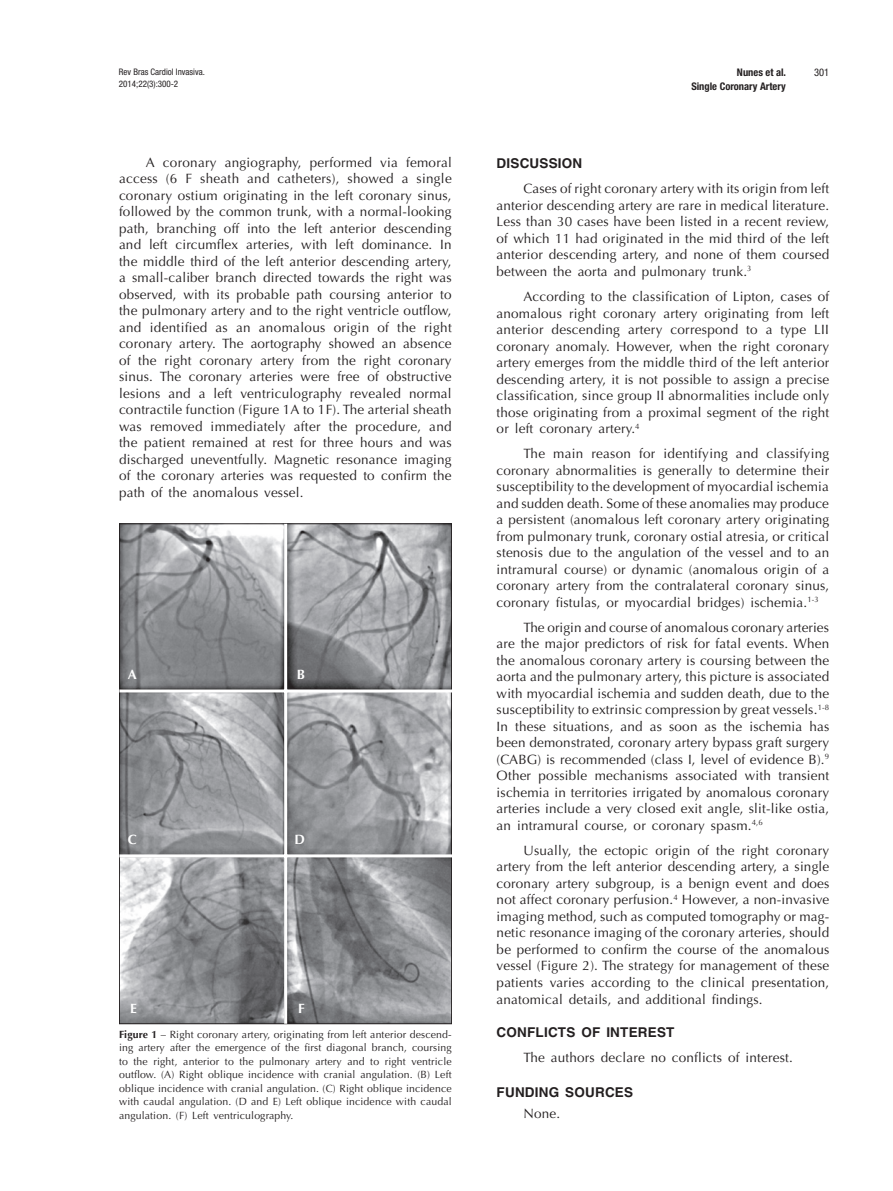
<style>
.page{position:relative;width:893px;height:1191px;background:#fff}
.page>*{position:absolute;margin:0;border:0;box-sizing:border-box;transform-origin:0 0}
.t1{font:13.5px/16.5px "Optima LT Std";letter-spacing:.015em;color:#231f20;text-align:justify}
.t2{font:700 13.5px "Helvetica";letter-spacing:.015em;color:#231f20}
.t3{font:700 13.5px "Optima LT Std";color:#fff}
.t4{font:10.5px/13.5px "Optima LT Std";letter-spacing:.015em;color:#231f20;text-align:justify}
.t5{font:700 condensed 10.5px/13.5px "Helvetica Neue";color:#231f20;text-align:right}
.t6{font:condensed 10.5px "Helvetica Neue";color:#231f20}
.t7{font:condensed 9px/12px "Helvetica Neue";color:#231f20}
.s1{font-weight:700}
</style>
<div class="page">
<img style="left:121px;top:525px;width:329px;height:497px">
<hr style="left:119px;top:689px;width:333px;height:3px;background:#fff">
<hr style="left:119px;top:854px;width:333px;height:3px;background:#fff">
<hr style="left:284px;top:524px;width:3px;height:499px;background:#fff">
<p class="t7" style="left:119px;top:66px;width:87px">Rev Bras Cardiol Invasiva.<br>2014;22(3):300-2</p>
<p class="t6" style="left:814px;top:67px;width:17px">301</p>
<p class="t5" style="left:691px;top:66px;width:96px">Nunes et al.<br>Single Coronary Artery</p>
<p class="t1" style="left:119px;top:154px;width:334px;text-indent:27px">A coronary angiography, performed via femoral access (6 F sheath and catheters), showed a single coronary ostium originating in the left coronary sinus, followed by the common trunk, with a normal-looking path, branching off into the left anterior descending and left circumflex arteries, with left dominance. In the middle third of the left anterior descending artery, a small-caliber branch directed towards the right was observed, with its probable path coursing anterior to the pulmonary artery and to the right ventricle outflow, and identified as an anomalous origin of the right coronary artery. The aortography showed an absence of the right coronary artery from the right coronary sinus. The coronary arteries were free of obstructive lesions and a left ventriculography revealed normal contractile function (Figure 1A to 1F). The arterial sheath was removed immediately after the procedure, and the patient remained at rest for three hours and was discharged uneventfully. Magnetic resonance imaging of the coronary arteries was requested to confirm the path of the anomalous vessel.</p>
<p class="t2" style="left:497px;top:155px;width:87px">DISCUSSION</p>
<p class="t1" style="left:497px;top:181px;width:334px;text-indent:27px">Cases of right coronary artery with its origin from left anterior descending artery are rare in medical literature.<br>Less than 30 cases have been listed in a recent review, of which 11 had originated in the mid third of the left anterior descending artery, and none of them coursed between the aorta and pulmonary trunk.<sup>3</sup></p>
<p class="t1" style="left:497px;top:289px;width:334px;text-indent:27px">According to the classification of Lipton, cases of anomalous right coronary artery originating from left anterior descending artery correspond to a type LII coronary anomaly. However, when the right coronary artery emerges from the middle third of the left anterior descending artery, it is not possible to assign a precise classification, since group II abnormalities include only those originating from a proximal segment of the right or left coronary artery.<sup>4</sup></p>
<p class="t1" style="left:497px;top:446px;width:334px;text-indent:27px">The main reason for identifying and classifying coronary abnormalities is generally to determine their susceptibility to the development of myocardial ischemia and sudden death. Some of these anomalies may produce a persistent (anomalous left coronary artery originating from pulmonary trunk, coronary ostial atresia, or critical stenosis due to the angulation of the vessel and to an intramural course) or dynamic (anomalous origin of a coronary artery from the contralateral coronary sinus, coronary fistulas, or myocardial bridges) ischemia.<sup>1-3</sup></p>
<p class="t1" style="left:497px;top:619px;width:334px;text-indent:27px">The origin and course of anomalous coronary arteries are the major predictors of risk for fatal events. When the anomalous coronary artery is coursing between the aorta and the pulmonary artery, this picture is associated with myocardial ischemia and sudden death, due to the susceptibility to extrinsic compression by great vessels.<sup>1-8<br></sup>In these situations, and as soon as the ischemia has been demonstrated, coronary artery bypass graft surgery (CABG) is recommended (class I, level of evidence B).<sup>9<br></sup>Other possible mechanisms associated with transient ischemia in territories irrigated by anomalous coronary arteries include a very closed exit angle, slit-like ostia, an intramural course, or coronary spasm.<sup>4,6</sup></p>
<p class="t1" style="left:497px;top:842px;width:334px;text-indent:27px">Usually, the ectopic origin of the right coronary artery from the left anterior descending artery, a single coronary artery subgroup, is a benign event and does not affect coronary perfusion.<sup>4</sup> However, a non-invasive imaging method, such as computed tomography or mag&shy;netic resonance imaging of the coronary arteries, should be performed to confirm the course of the anomalous vessel (Figure 2). The strategy for management of these patients varies according to the clinical presentation, anatomical details, and additional findings.</p>
<p class="t2" style="left:497px;top:1024px;width:179px">CONFLICTS OF INTEREST</p>
<p class="t1" style="left:523px;top:1049px;width:271px">The authors declare no conflicts of interest.</p>
<p class="t2" style="left:497px;top:1083px;width:138px">FUNDING SOURCES</p>
<p class="t1" style="left:523px;top:1105px;width:38px">None.</p>
<p class="t3" style="left:128px;top:666px;width:11px">A</p>
<p class="t3" style="left:297px;top:666px;width:10px">B</p>
<p class="t3" style="left:128px;top:831px;width:11px">C</p>
<p class="t3" style="left:295px;top:831px;width:12px">D</p>
<p class="t3" style="left:298px;top:1000px;width:8px">F</p>
<p class="t4" style="left:119px;top:1027px;width:334px"><span class="s1">Figure 1</span> – Right coronary artery, originating from left anterior descend&shy;ing artery after the emergence of the first diagonal branch, coursing to the right, anterior to the pulmonary artery and to right ventricle outflow. (A) Right oblique incidence with cranial angulation. (B) Left oblique incidence with cranial angulation. (C) Right oblique incidence with caudal angulation. (D and E) Left oblique incidence with caudal angulation. (F) Left ventriculography.</p>
<p class="t3" style="left:130px;top:1000px;width:8px">E</p>
</div>
